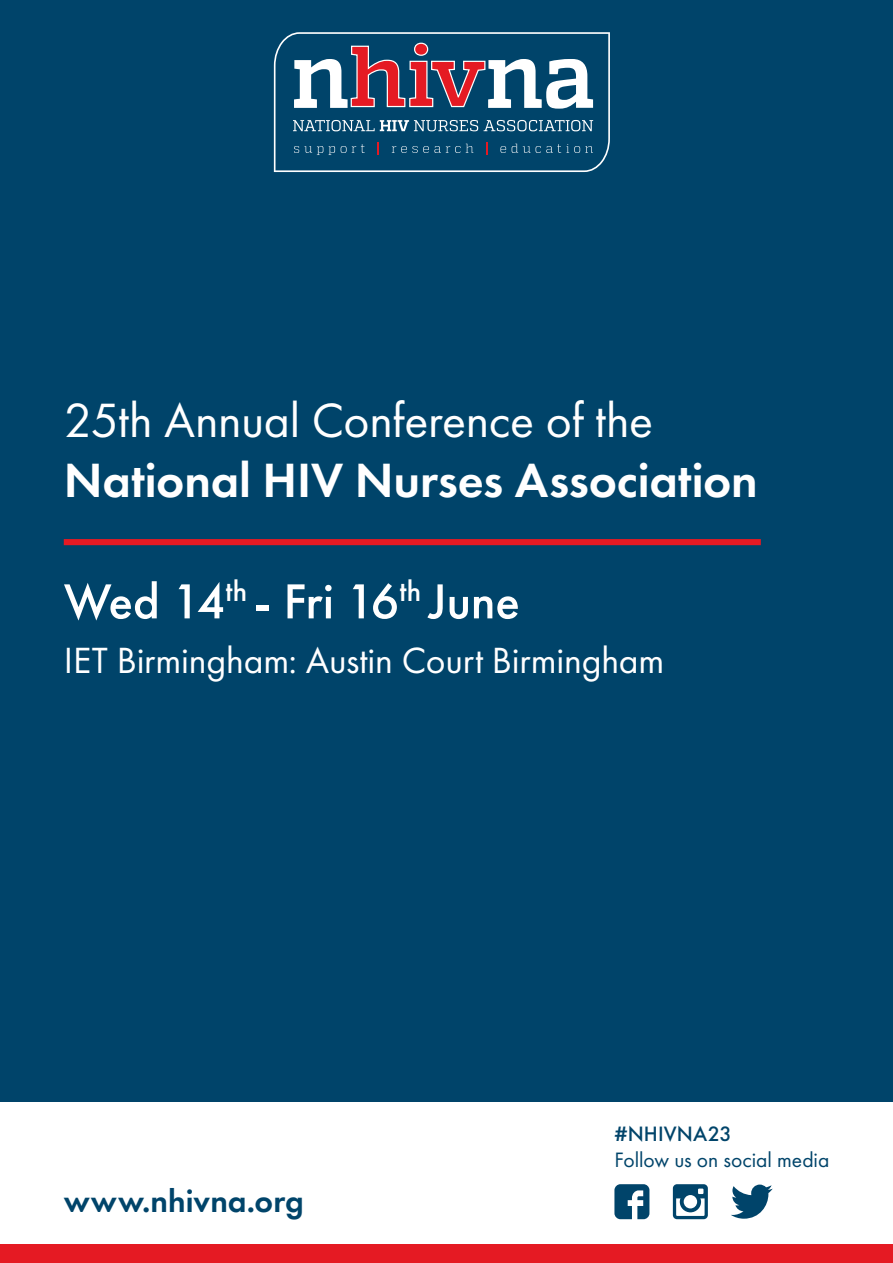
<style>
.page{position:relative;width:893px;height:1263px;background:#fff}
.page>*{position:absolute;margin:0;border:0;box-sizing:border-box;transform-origin:0 0}
.t1{font:500 51px "Futura PT";letter-spacing:-.005em;color:#fff}
.t2{font:600 49.95px/59.8px "Futura PT";letter-spacing:-.005em;color:#fff}
.t3{font:37.8px "Futura PT";letter-spacing:-.005em;color:#fff}
.t4{font:600 33px "Futura PT";color:#00446a}
.t5{font:21.6px "Futura PT";color:#00446a}
.t6{font:500 21.6px "Futura PT";letter-spacing:.005em;color:#00446a}
.s1{font-weight:400}
</style>
<div class="page">
<svg style="left:673px;top:1184px;width:35px;height:35px"></svg>
<svg style="left:614px;top:1184px;width:35px;height:35px"></svg>
<div style="left:0;top:0;width:893px;height:1101px;background:#00446a"></div>
<svg style="left:274px;top:32px;width:336px;height:140px"></svg>
<svg style="left:294px;top:42px;width:299px;height:67px"></svg>
<svg style="left:293px;top:120px;width:185px;height:11px"></svg>
<svg style="left:484px;top:120px;width:109px;height:11px"></svg>
<svg style="left:294px;top:146px;width:29px;height:9px"></svg>
<svg style="left:329px;top:146px;width:6px;height:9px"></svg>
<svg style="left:341px;top:144px;width:24px;height:9px"></svg>
<svg style="left:378px;top:143px;width:1px;height:12px"></svg>
<svg style="left:392px;top:144px;width:81px;height:9px"></svg>
<svg style="left:486px;top:143px;width:1px;height:12px"></svg>
<svg style="left:500px;top:146px;width:6px;height:7px"></svg>
<svg style="left:512px;top:144px;width:18px;height:9px"></svg>
<svg style="left:536px;top:144px;width:57px;height:9px"></svg>
<div style="left:64px;top:539px;width:697px;height:6px;background:#e51a23"></div>
<div style="left:0;top:1244px;width:893px;height:19px;background:#e51a23"></div>
<svg style="left:731px;top:1184px;width:42px;height:35px"></svg>
<p class="t2" style="left:64px;top:390px;width:696px"><span class="s1">25th Annual Conference of the<br></span>National HIV Nurses Association</p>
<p class="t1" style="left:64px;top:571px;width:458px">Wed 14<sup>th</sup> - Fri 16<sup>th</sup> June</p>
<p class="t3" style="left:64px;top:637px;width:602px">IET Birmingham: Austin Court Birmingham</p>
<p class="t4" style="left:64px;top:1180px;width:242px">www.nhivna.org</p>
<p class="t6" style="left:614px;top:1121px;width:119px">#NHIVNA23</p>
<p class="t5" style="left:614px;top:1147px;width:216px">Follow us on social media</p>
</div>
